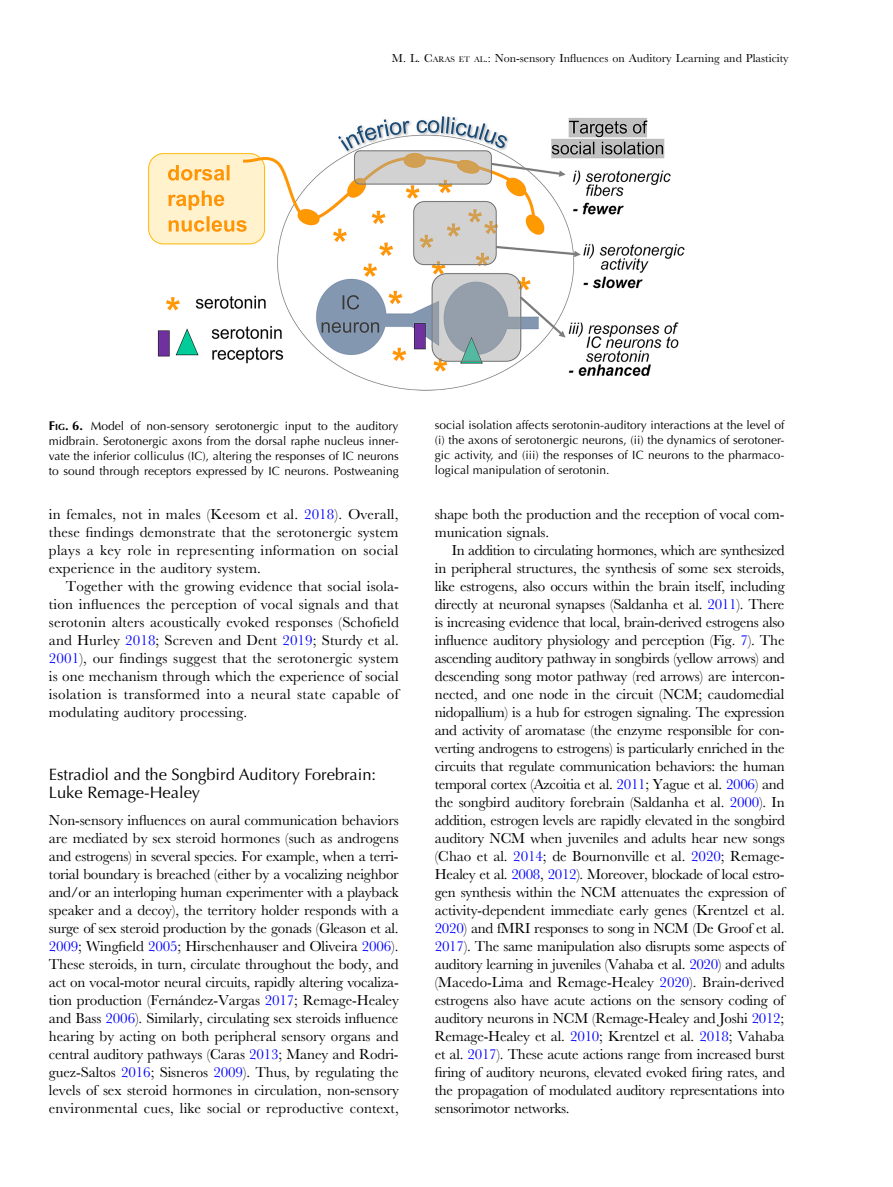
<style>
.page{position:relative;width:893px;height:1187px;background:#fff}
.page>*{position:absolute;margin:0;border:0;box-sizing:border-box;transform-origin:0 0}
.t1{font:16.5px/18px "Optima";color:#000}
.t2{font:15px/18px "M Baskerville";letter-spacing:.005em;color:#000;text-align:justify}
.t3{font:12px/15px "Optima";color:#000;text-align:justify}
.t4{font:12px "M Baskerville";color:#000}
.s1{font-style:inherit}
.s2{font-size:8.4px}
.s3{font-weight:700;font-size:12.75px}
.s4{font-weight:700;font-size:8.85px}
.s5{color:#00f}
</style>
<div class="page">
<img style="left:147px;top:116px;width:538px;height:275px">
<p class="t4" style="left:392px;top:51px;width:398px"><span class="s1">M. L. C</span><span class="s2">ARAS ET AL</span> <span class="s1">.:</span> Non‑sensory Influences on Auditory Learning and Plasticity</p>
<p class="t3" style="left:49px;top:418px;width:351px"><span class="s3">F</span><span class="s4">ig</span><span class="s3">. 6.</span> Model of non-sensory serotonergic input to the auditory midbrain. Serotonergic axons from the dorsal raphe nucleus inner&shy;vate the inferior colliculus (IC), altering the responses of IC neurons to sound through receptors expressed by IC neurons. Postweaning</p>
<p class="t3" style="left:435px;top:417px;width:351px">social isolation affects serotonin-auditory interactions at the level of (i) the axons of serotonergic neurons, (ii) the dynamics of serotoner&shy;gic activity, and (iii) the responses of IC neurons to the pharmaco&shy;logical manipulation of serotonin.</p>
<p class="t2" style="left:49px;top:504px;width:351px">in females, not in males (Keesom et al. <span class="s5">2018</span>). Overall, these findings demonstrate that the serotonergic system plays a key role in representing information on social experience in the auditory system.</p>
<p class="t2" style="left:49px;top:576px;width:351px;text-indent:17px">Together with the growing evidence that social isola&shy;tion influences the perception of vocal signals and that serotonin alters acoustically evoked responses (Schofield and Hurley <span class="s5">2018</span>; Screven and Dent <span class="s5">2019</span>; Sturdy et al.<br><span class="s5">2001</span>), our findings suggest that the serotonergic system is one mechanism through which the experience of social isolation is transformed into a neural state capable of modulating auditory processing.</p>
<p class="t1" style="left:49px;top:765px;width:329px">Estradiol and the Songbird Auditory Forebrain:<br>Luke Remage‑Healey</p>
<p class="t2" style="left:49px;top:810px;width:352px">Non-sensory influences on aural communication behaviors are mediated by sex steroid hormones (such as androgens and estrogens) in several species. For example, when a terri&shy;torial boundary is breached (either by a vocalizing neighbor and/or an interloping human experimenter with a playback speaker and a decoy), the territory holder responds with a surge of sex steroid production by the gonads (Gleason et al.<br><span class="s5">2009</span>; Wingfield <span class="s5">2005</span>; Hirschenhauser and Oliveira <span class="s5">2006</span>).<br>These steroids, in turn, circulate throughout the body, and act on vocal-motor neural circuits, rapidly altering vocaliza&shy;tion production (Fernández-Vargas <span class="s5">2017</span>; Remage-Healey and Bass <span class="s5">2006</span>). Similarly, circulating sex steroids influence hearing by acting on both peripheral sensory organs and central auditory pathways (Caras <span class="s5">2013</span>; Maney and Rodri&shy;guez-Saltos <span class="s5">2016</span>; Sisneros <span class="s5">2009</span>). Thus, by regulating the levels of sex steroid hormones in circulation, non-sensory environmental cues, like social or reproductive context,</p>
<p class="t2" style="left:435px;top:504px;width:351px">shape both the production and the reception of vocal com&shy;munication signals.</p>
<p class="t2" style="left:435px;top:540px;width:352px;text-indent:17px">In addition to circulating hormones, which are synthesized in peripheral structures, the synthesis of some sex steroids, like estrogens, also occurs within the brain itself, including directly at neuronal synapses (Saldanha et al. <span class="s5">2011</span>). There is increasing evidence that local, brain-derived estrogens also influence auditory physiology and perception (Fig. <span class="s5">7</span>). The ascending auditory pathway in songbirds (yellow arrows) and descending song motor pathway (red arrows) are intercon&shy;nected, and one node in the circuit (NCM; caudomedial nidopallium) is a hub for estrogen signaling. The expression and activity of aromatase (the enzyme responsible for con&shy;verting androgens to estrogens) is particularly enriched in the circuits that regulate communication behaviors: the human temporal cortex (Azcoitia et al. <span class="s5">2011</span>; Yague et al. <span class="s5">2006</span>) and the songbird auditory forebrain (Saldanha et al. <span class="s5">2000</span>). In addition, estrogen levels are rapidly elevated in the songbird auditory NCM when juveniles and adults hear new songs (Chao et al. <span class="s5">2014</span>; de Bournonville et al. <span class="s5">2020</span>; Remage-Healey et al. <span class="s5">2008</span>, <span class="s5">2012</span>). Moreover, blockade of local estro&shy;gen synthesis within the NCM attenuates the expression of activity-dependent immediate early genes (Krentzel et al.<br><span class="s5">2020</span>) and fMRI responses to song in NCM (De Groof et al.<br><span class="s5">2017</span>). The same manipulation also disrupts some aspects of auditory learning in juveniles (Vahaba et al. <span class="s5">2020</span>) and adults (Macedo-Lima and Remage-Healey <span class="s5">2020</span>). Brain-derived estrogens also have acute actions on the sensory coding of auditory neurons in NCM (Remage-Healey and Joshi <span class="s5">2012</span>; Remage-Healey et al. <span class="s5">2010</span>; Krentzel et al. <span class="s5">2018</span>; Vahaba et al. <span class="s5">2017</span>). These acute actions range from increased burst firing of auditory neurons, elevated evoked firing rates, and the propagation of modulated auditory representations into sensorimotor networks.</p>
</div>
